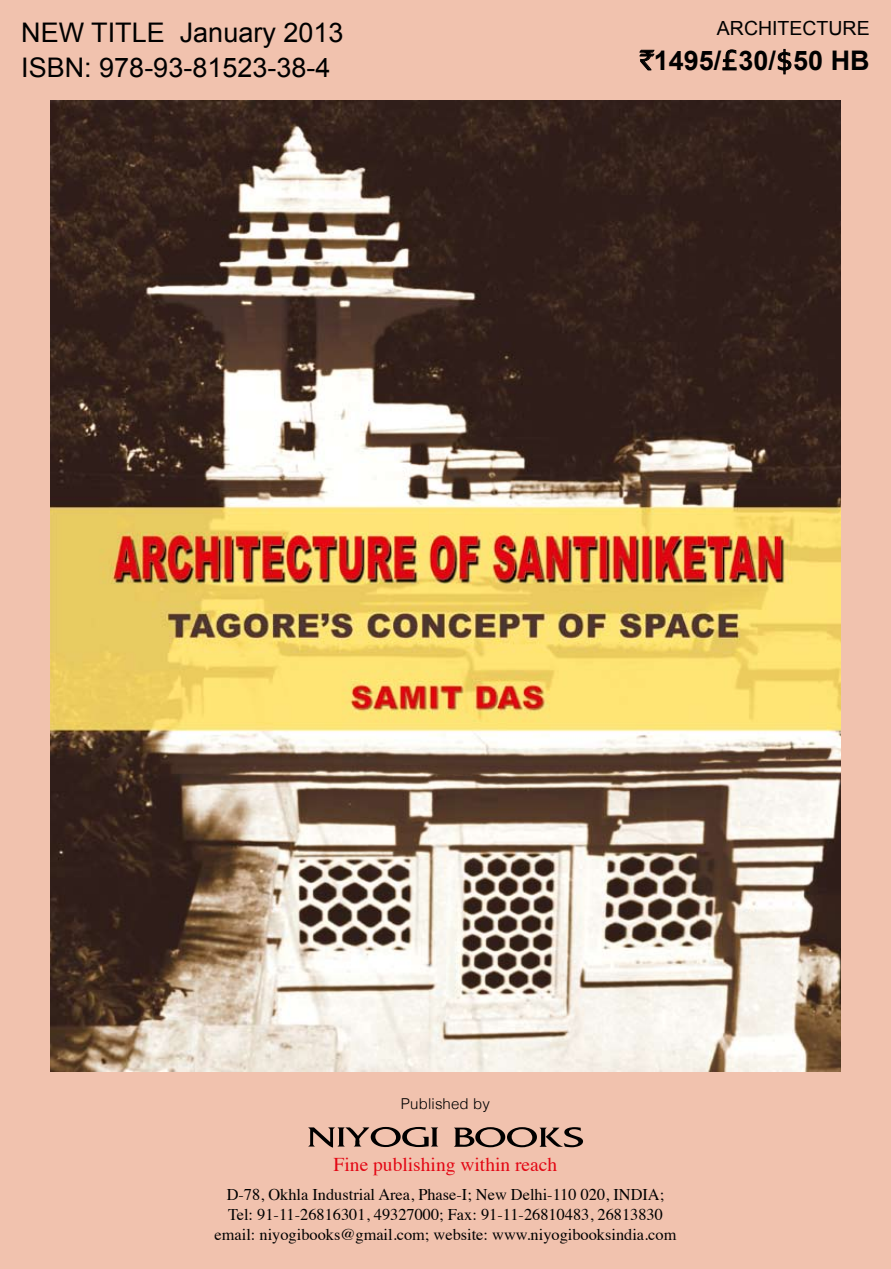
<style>
.page{position:relative;width:891px;height:1269px;background:#f1c2ae}
.page>*{position:absolute;margin:0;border:0;box-sizing:border-box;transform-origin:0 0}
.t1{font:27px/34.5px "Arial";color:#000}
.t2{font:700 27px "Arial";color:#000}
.t3{font:19.5px "Times";color:#e30613}
.t4{font:19.5px "Arial";color:#000}
.t5{font:16.35px/19.6px "Times";color:#000;text-align:center}
.t6{font:300 15px "Helvetica";letter-spacing:.01em;color:#000}
.s1{font-family:"Rupee Foradian";font-weight:400}
</style>
<div class="page">
<img style="left:50px;top:100px;width:791px;height:971px">
<svg style="left:639px;top:50px;width:15px;height:20px"></svg>
<svg style="left:723px;top:49px;width:14px;height:21px"></svg>
<svg style="left:778px;top:49px;width:13px;height:25px"></svg>
<svg style="left:308px;top:1127px;width:130px;height:21px"></svg>
<svg style="left:454px;top:1127px;width:129px;height:20px"></svg>
<h1 class="t1" style="left:21px;top:16px;width:324px">NEW TITLE January 2013<br>ISBN: 978-93-81523-38-4</h1>
<p class="t4" style="left:717px;top:16px;width:154px">ARCHITECTURE</p>
<h1 class="t2" style="left:640px;top:42px;width:231px"><span class="s1">`</span>1495/<span class="s1">£</span>30/<span class="s1">$</span>50 HB</h1>
<p class="t6" style="left:401px;top:1095px;width:91px">Published by</p>
<p class="t3" style="left:334px;top:1147px;width:225px">Fine publishing within reach</p>
<p class="t5" style="left:215px;top:1184px;width:463px">D-78, Okhla Industrial Area, Phase-I; New Delhi-110 020, INDIA;<br>Tel: 91-11-26816301, 49327000; Fax: 91-11-26810483, 26813830 email: niyogibooks@gmail.com; website: www.niyogibooksindia.com</p>
</div>
